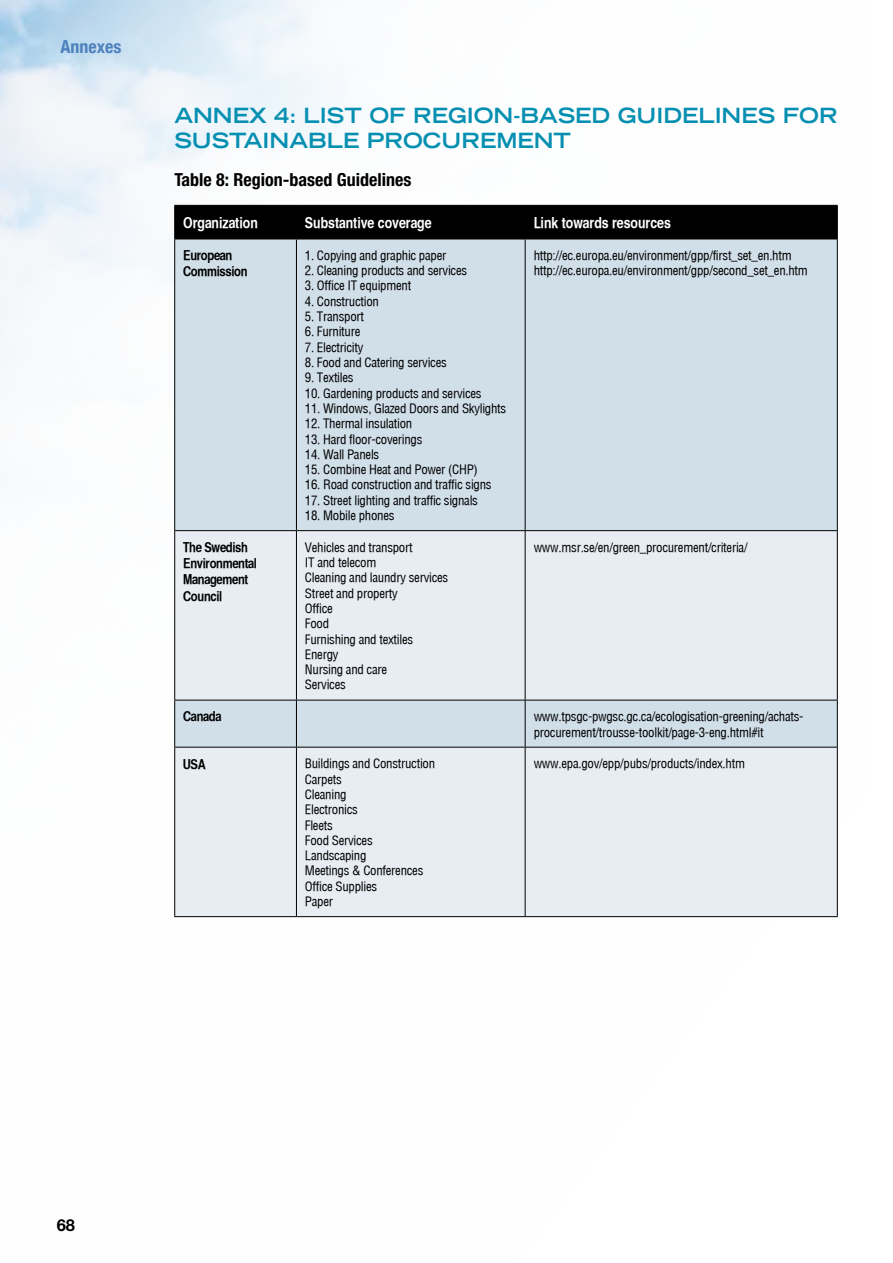
<style>
.page{position:relative;width:893px;height:1263px;background:#fff}
.page>*{position:absolute;margin:0;border:0;box-sizing:border-box;transform-origin:0 0}
.heading_1{font:700 expanded 21px/25.2px "Trade Gothic LH";color:#058fb0}
.box_title{font:700 condensed 18px "Helvetica Neue LT Pro";color:#000}
.top_of_page_left{font:700 condensed 18px "Helvetica Neue";color:#4e81be}
.t1{font:700 16.5px "Helvetica Neue LT Std";color:#000}
.table_header{font:15px "Helvetica Nar T Bold";color:#fff}
.table_bold_text{font:13.5px/16.2px "Helvetica Nar T Bold";letter-spacing:-.02em;color:#000}
.table_text{font:12.75px/15.3px "Helvetica Cond T Medium";letter-spacing:-.02em;color:#000}
</style>
<div class="page">
<div style="left:175px;top:206px;width:662px;height:32px;background:#000"></div>
<div style="left:175px;top:239px;width:662px;height:291px;background:#d1dfe9"></div>
<svg style="left:175px;top:531px;width:662px;height:385px;background:#e3eaef"></svg>
<hr style="left:174px;top:205px;width:122px;height:1px;background:#000">
<hr style="left:174px;top:206px;width:1px;height:33px;background:#000">
<hr style="left:296px;top:205px;width:229px;height:1px;background:#000">
<hr style="left:296px;top:206px;width:1px;height:32px;background:#000">
<hr style="left:525px;top:205px;width:313px;height:1px;background:#000">
<hr style="left:525px;top:206px;width:1px;height:32px;background:#000">
<hr style="left:837px;top:206px;width:1px;height:33px;background:#000">
<hr style="left:174px;top:239px;width:1px;height:291px;background:#000">
<hr style="left:296px;top:239px;width:1px;height:291px;background:#000">
<hr style="left:525px;top:239px;width:1px;height:291px;background:#000">
<hr style="left:837px;top:239px;width:1px;height:291px;background:#000">
<hr style="left:174px;top:530px;width:122px;height:1px;background:#000">
<hr style="left:174px;top:531px;width:1px;height:169px;background:#000">
<hr style="left:296px;top:530px;width:229px;height:1px;background:#000">
<hr style="left:296px;top:531px;width:1px;height:169px;background:#000">
<hr style="left:525px;top:530px;width:313px;height:1px;background:#000">
<hr style="left:525px;top:531px;width:1px;height:169px;background:#000">
<hr style="left:837px;top:531px;width:1px;height:169px;background:#000">
<hr style="left:174px;top:700px;width:122px;height:1px;background:#000">
<hr style="left:174px;top:700px;width:1px;height:47px;background:#000">
<hr style="left:296px;top:700px;width:229px;height:1px;background:#000">
<hr style="left:296px;top:700px;width:1px;height:47px;background:#000">
<hr style="left:525px;top:700px;width:313px;height:1px;background:#000">
<hr style="left:525px;top:700px;width:1px;height:47px;background:#000">
<hr style="left:837px;top:700px;width:1px;height:47px;background:#000">
<hr style="left:174px;top:747px;width:122px;height:1px;background:#000">
<hr style="left:174px;top:747px;width:1px;height:169px;background:#000">
<hr style="left:296px;top:747px;width:229px;height:1px;background:#000">
<hr style="left:296px;top:747px;width:1px;height:169px;background:#000">
<hr style="left:525px;top:747px;width:313px;height:1px;background:#000">
<hr style="left:525px;top:747px;width:1px;height:169px;background:#000">
<hr style="left:837px;top:747px;width:1px;height:169px;background:#000">
<hr style="left:174px;top:916px;width:122px;height:1px;background:#000">
<hr style="left:296px;top:916px;width:229px;height:1px;background:#000">
<hr style="left:525px;top:916px;width:313px;height:1px;background:#000">
<hr style="left:175px;top:238px;width:121px;height:1px;background:#000">
<hr style="left:296px;top:238px;width:229px;height:1px;background:#000">
<hr style="left:525px;top:238px;width:312px;height:1px;background:#000">
<p class="top_of_page_left" style="left:61px;top:36px;width:62px">Annexes</p>
<p class="heading_1" style="left:174px;top:103px;width:665px">ANNEX 4: LIST OF REGION-BASED GUIDELINES FOR<br>SUSTAINABLE PROCUREMENT</p>
<p class="box_title" style="left:174px;top:169px;width:239px">Table 8: Region-based Guidelines</p>
<p class="table_header" style="left:183px;top:214px;width:76px">Organization</p>
<p class="table_header" style="left:305px;top:214px;width:128px">Substantive coverage</p>
<p class="table_header" style="left:534px;top:214px;width:139px">Link towards resources</p>
<p class="table_bold_text" style="left:183px;top:247px;width:66px">European<br>Commission</p>
<p class="table_text" style="left:305px;top:247px;width:143px">1. Copying and graphic paper</p>
<p class="table_text" style="left:534px;top:247px;width:260px">http://ec.europa.eu/environment/gpp/first_set_en.htm</p>
<p class="table_text" style="left:534px;top:263px;width:276px">http://ec.europa.eu/environment/gpp/second_set_en.htm</p>
<p class="table_text" style="left:305px;top:263px;width:164px">2. Cleaning products and services</p>
<p class="table_text" style="left:305px;top:278px;width:108px">3. Office IT equipment</p>
<p class="table_text" style="left:305px;top:293px;width:76px">4. Construction</p>
<p class="table_text" style="left:305px;top:309px;width:61px">5. Transport</p>
<p class="table_text" style="left:305px;top:324px;width:57px">6. Furniture</p>
<p class="table_text" style="left:305px;top:339px;width:60px">7. Electricity</p>
<p class="table_text" style="left:305px;top:354px;width:143px">8. Food and Catering services</p>
<p class="table_text" style="left:305px;top:370px;width:50px">9. Textiles</p>
<p class="table_text" style="left:305px;top:385px;width:178px">10. Gardening products and services</p>
<p class="table_text" style="left:305px;top:400px;width:203px">11. Windows, Glazed Doors and Skylights</p>
<p class="table_text" style="left:305px;top:416px;width:109px">12. Thermal insulation</p>
<p class="table_text" style="left:305px;top:431px;width:119px">13. Hard floor-coverings</p>
<p class="table_text" style="left:305px;top:446px;width:76px">14. Wall Panels</p>
<p class="table_text" style="left:305px;top:462px;width:174px">15. Combine Heat and Power (CHP)</p>
<p class="table_text" style="left:305px;top:477px;width:188px">16. Road construction and traffic signs</p>
<p class="table_text" style="left:305px;top:492px;width:175px">17. Street lighting and traffic signals</p>
<p class="table_text" style="left:305px;top:507px;width:91px">18. Mobile phones</p>
<p class="table_bold_text" style="left:183px;top:539px;width:75px">The Swedish<br>Environmental<br>Management<br>Council</p>
<p class="table_text" style="left:305px;top:539px;width:109px">Vehicles and transport</p>
<p class="table_text" style="left:305px;top:554px;width:73px">IT and telecom</p>
<p class="table_text" style="left:305px;top:570px;width:145px">Cleaning and laundry services</p>
<p class="table_text" style="left:305px;top:585px;width:94px">Street and property</p>
<p class="table_text" style="left:305px;top:600px;width:29px">Office</p>
<p class="table_text" style="left:305px;top:616px;width:26px">Food</p>
<p class="table_text" style="left:305px;top:631px;width:110px">Furnishing and textiles</p>
<p class="table_text" style="left:305px;top:646px;width:35px">Energy</p>
<p class="table_text" style="left:305px;top:662px;width:84px">Nursing and care</p>
<p class="table_text" style="left:305px;top:677px;width:42px">Services</p>
<p class="table_text" style="left:534px;top:539px;width:215px">www.msr.se/en/green_procurement/criteria/</p>
<p class="table_bold_text" style="left:183px;top:709px;width:40px">Canada</p>
<p class="table_text" style="left:534px;top:709px;width:271px">www.tpsgc-pwgsc.gc.ca/ecologisation-greening/achats&shy;procurement/trousse-toolkit/page-3-eng.html#it</p>
<p class="table_bold_text" style="left:183px;top:756px;width:24px">USA</p>
<p class="table_text" style="left:305px;top:756px;width:132px">Buildings and Construction</p>
<p class="table_text" style="left:305px;top:771px;width:38px">Carpets</p>
<p class="table_text" style="left:305px;top:786px;width:43px">Cleaning</p>
<p class="table_text" style="left:305px;top:802px;width:54px">Electronics</p>
<p class="table_text" style="left:305px;top:817px;width:29px">Fleets</p>
<p class="table_text" style="left:305px;top:832px;width:69px">Food Services</p>
<p class="table_text" style="left:305px;top:847px;width:63px">Landscaping</p>
<p class="table_text" style="left:305px;top:863px;width:120px">Meetings &amp; Conferences</p>
<p class="table_text" style="left:305px;top:878px;width:74px">Office Supplies</p>
<p class="table_text" style="left:305px;top:893px;width:30px">Paper</p>
<p class="table_text" style="left:534px;top:756px;width:213px">www.epa.gov/epp/pubs/products/index.htm</p>
<p class="t1" style="left:57px;top:1214px;width:20px">68</p>
</div>
